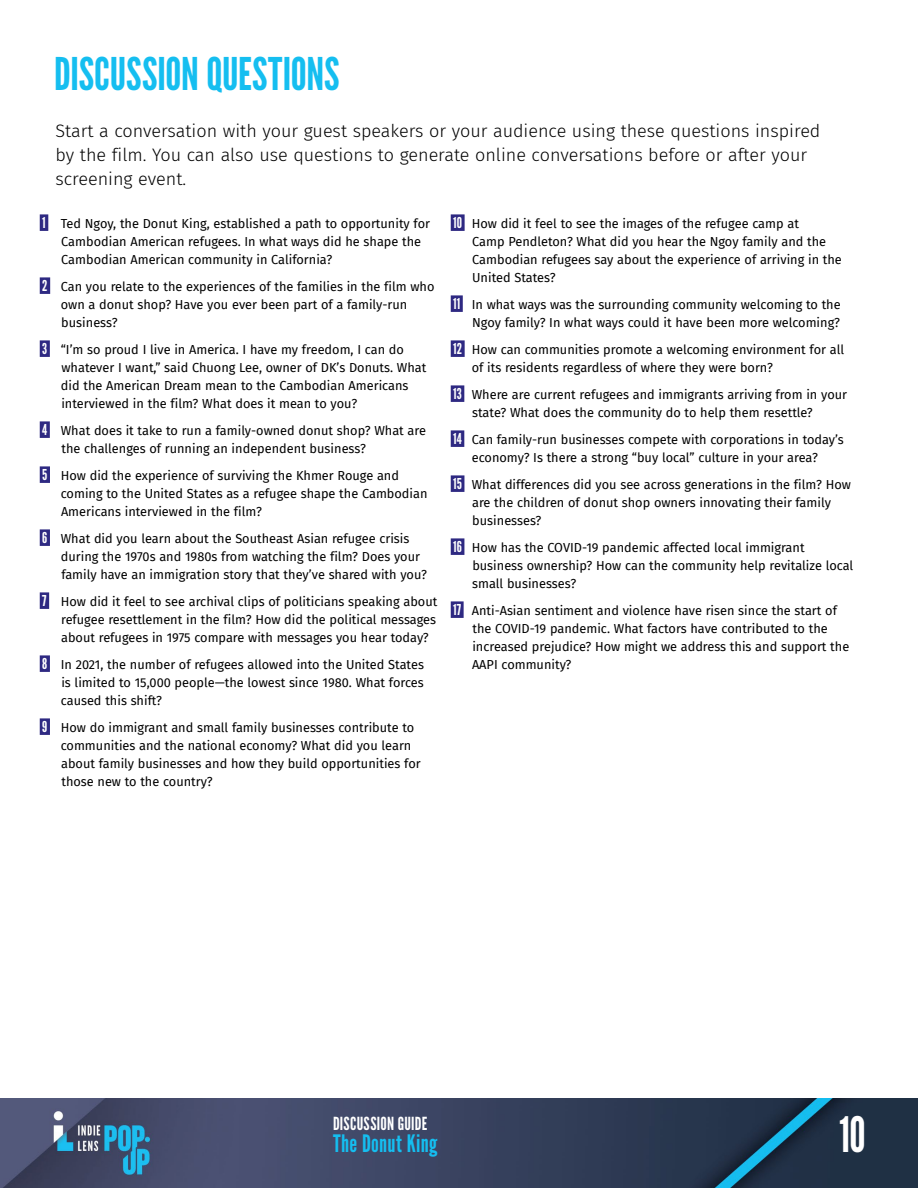
<style>
.page{position:relative;width:918px;height:1188px;background:#fff}
.page>*{position:absolute;margin:0;border:0;box-sizing:border-box;transform-origin:0 0}
.t1{font:48.75px "League Gothic";color:#fff;scale:.94 1}
.t2{font:45px "League Gothic";color:#15bef0}
.t3{font:24px "League Gothic";letter-spacing:.015em;color:#15bef0}
.t4{font:300 18px/24px "Fira Sans";color:#000}
.t5{font:18px "League Gothic";letter-spacing:.015em;color:#fff}
.t6{font:12.75px/18px "Fira Sans";color:#000}
.s1{font-family:"League Gothic";font-size:15px;color:#fff}
</style>
<div class="page">
<img style="left:0;top:1098px;width:918px;height:90px">
<div style="left:451px;top:214px;width:14px;height:17px;background:#2e2982"></div>
<div style="left:451px;top:295px;width:12px;height:17px;background:#2e2982"></div>
<div style="left:451px;top:340px;width:14px;height:17px;background:#2e2982"></div>
<div style="left:451px;top:385px;width:13px;height:17px;background:#2e2982"></div>
<div style="left:451px;top:430px;width:13px;height:17px;background:#2e2982"></div>
<div style="left:451px;top:475px;width:13px;height:17px;background:#2e2982"></div>
<div style="left:451px;top:538px;width:13px;height:17px;background:#2e2982"></div>
<div style="left:451px;top:601px;width:13px;height:17px;background:#2e2982"></div>
<div style="left:40px;top:214px;width:8px;height:17px;background:#2e2982"></div>
<div style="left:40px;top:277px;width:10px;height:17px;background:#2e2982"></div>
<div style="left:40px;top:340px;width:10px;height:17px;background:#2e2982"></div>
<div style="left:40px;top:421px;width:10px;height:17px;background:#2e2982"></div>
<div style="left:40px;top:466px;width:10px;height:17px;background:#2e2982"></div>
<div style="left:40px;top:529px;width:10px;height:17px;background:#2e2982"></div>
<div style="left:40px;top:592px;width:9px;height:17px;background:#2e2982"></div>
<div style="left:40px;top:655px;width:10px;height:17px;background:#2e2982"></div>
<div style="left:40px;top:718px;width:10px;height:17px;background:#2e2982"></div>
<h2 class="t2" style="left:54px;top:47px;width:287px">DISCUSSION QUESTIONS</h2>
<h3 class="t4" style="left:56px;top:118px;width:767px">Start a conversation with your guest speakers or your audience using these questions inspired by the film. You can also use questions to generate online conversations before or after your screening event.</h3>
<p class="t6" style="left:472px;top:214px;width:371px;text-indent:-19px"><span class="s1">10</span> How did it feel to see the images of the refugee camp at<br>Camp Pendleton? What did you hear the Ngoy family and the Cambodian refugees say about the experience of arriving in the United States?</p>
<p class="t6" style="left:453px;top:295px;width:389px;text-align:right"><span class="s1">11</span> In what ways was the surrounding community welcoming to the<br>Ngoy family? In what ways could it have been more welcoming?</p>
<p class="t6" style="left:472px;top:340px;width:374px;text-indent:-19px"><span class="s1">12</span> How can communities promote a welcoming environment for all of its residents regardless of where they were born?</p>
<p class="t6" style="left:472px;top:385px;width:376px;text-indent:-19px"><span class="s1">13</span> Where are current refugees and immigrants arriving from in your state? What does the community do to help them resettle?</p>
<p class="t6" style="left:453px;top:430px;width:392px;text-align:center"><span class="s1">14</span> Can family-run businesses compete with corporations in today’s economy? Is there a strong “buy local” culture in your area?</p>
<p class="t6" style="left:472px;top:475px;width:380px;text-indent:-19px"><span class="s1">15</span> What differences did you see across generations in the film? How are the children of donut shop owners innovating their family businesses?</p>
<p class="t6" style="left:472px;top:538px;width:383px;text-indent:-19px"><span class="s1">16</span> How has the COVID-19 pandemic affected local immigrant business ownership? How can the community help revitalize local small businesses?</p>
<p class="t6" style="left:472px;top:601px;width:379px;text-indent:-19px"><span class="s1">17</span> Anti-Asian sentiment and violence have risen since the start of the COVID-19 pandemic. What factors have contributed to the increased prejudice? How might we address this and support the AAPI community?</p>
<p class="t6" style="left:61px;top:214px;width:370px;text-indent:-19px"><span class="s1">1</span> Ted Ngoy, the Donut King, established a path to opportunity for<br>Cambodian American refugees. In what ways did he shape the<br>Cambodian American community in California?</p>
<p class="t6" style="left:61px;top:277px;width:375px;text-indent:-18px"><span class="s1">2</span> Can you relate to the experiences of the families in the film who own a donut shop? Have you ever been part of a family-run business?</p>
<p class="t6" style="left:61px;top:340px;width:367px;text-indent:-19px"><span class="s1">3</span> “I’m so proud I live in America. I have my freedom, I can do whatever I want,” said Chuong Lee, owner of DK’s Donuts. What did the American Dream mean to the Cambodian Americans interviewed in the film? What does it mean to you?</p>
<p class="t6" style="left:61px;top:421px;width:366px;text-indent:-19px"><span class="s1">4</span> What does it take to run a family-owned donut shop? What are the challenges of running an independent business?</p>
<p class="t6" style="left:61px;top:466px;width:368px;text-indent:-19px"><span class="s1">5</span> How did the experience of surviving the Khmer Rouge and coming to the United States as a refugee shape the Cambodian<br>Americans interviewed in the film?</p>
<p class="t6" style="left:61px;top:529px;width:368px;text-indent:-19px"><span class="s1">6</span> What did you learn about the Southeast Asian refugee crisis during the 1970s and 1980s from watching the film? Does your family have an immigration story that they’ve shared with you?</p>
<p class="t6" style="left:61px;top:592px;width:378px;text-align:justify;text-indent:-19px"><span class="s1">7</span> How did it feel to see archival clips of politicians speaking about refugee resettlement in the film? How did the political messages about refugees in 1975 compare with messages you hear today?</p>
<p class="t6" style="left:61px;top:655px;width:365px;text-align:justify;text-indent:-18px"><span class="s1">8</span> In 2021, the number of refugees allowed into the United States is limited to 15,000 people—the lowest since 1980. What forces caused this shift?</p>
<p class="t6" style="left:61px;top:718px;width:361px;text-indent:-19px"><span class="s1">9</span> How do immigrant and small family businesses contribute to communities and the national economy? What did you learn about family businesses and how they build opportunities for those new to the country?</p>
<h3 class="t5" style="left:333px;top:1112px;width:96px">DISCUSSION GUIDE</h3>
<h3 class="t3" style="left:333px;top:1129px;width:106px">The Donut King</h3>
<h1 class="t1" style="left:839px;top:1106px;width:30px">10</h1>
</div>
